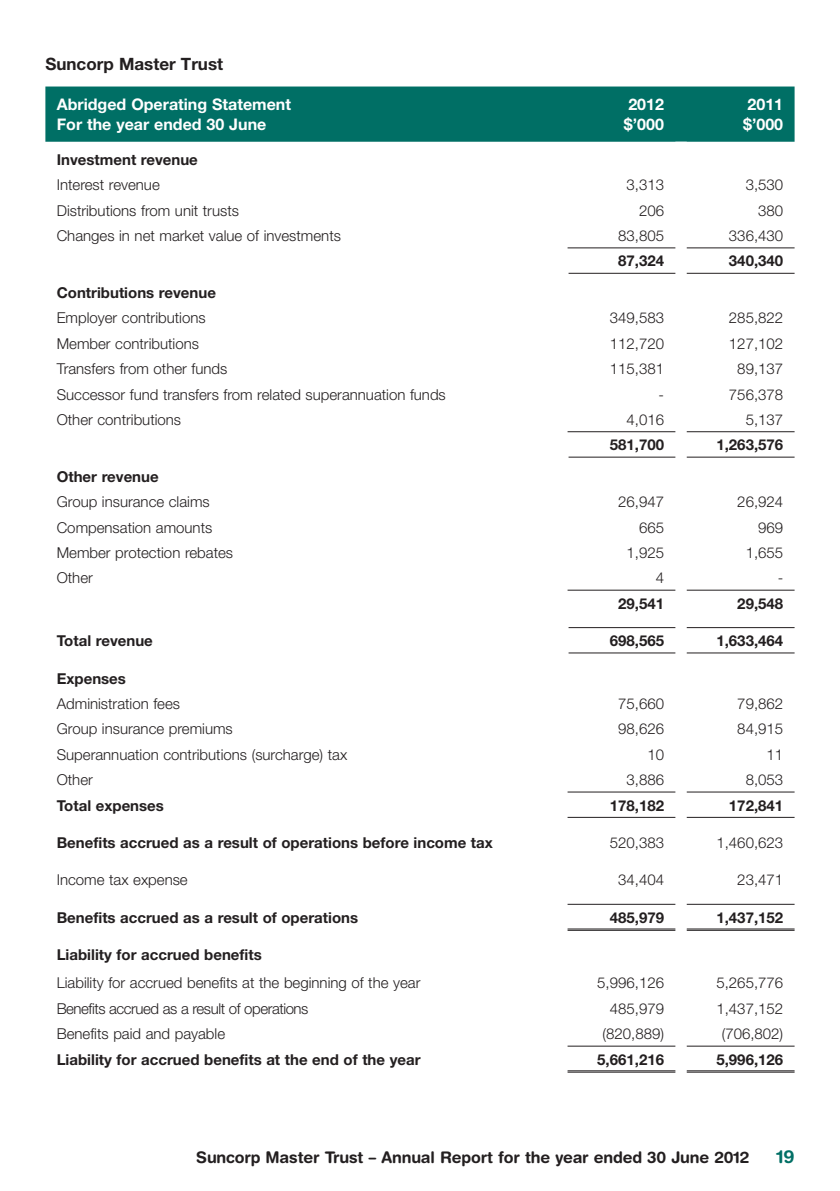
<style>
.page{position:relative;width:840px;height:1191px;background:#fff}
.page>*{position:absolute;margin:0;border:0;box-sizing:border-box;transform-origin:0 0}
.t1{font:700 18px "Helvetica Rounded";color:#006f65}
.t2{font:700 17px "Helvetica Neue";color:#231f20}
.t3{font:700 16px/20px "Helvetica Neue";color:#fff}
.t4{font:700 16px "Helvetica Rounded";letter-spacing:-.01em;color:#231f20}
.t5{font:300 15px "Helvetica Neue";color:#231f20}
.t6{font:700 15px "Helvetica Neue";color:#231f20}
.t7{font:300 15px "Helvetica Neue";letter-spacing:-.03em;color:#231f20}
</style>
<div class="page">
<div style="left:45px;top:86px;width:749px;height:56px;background:#006f65"></div>
<hr style="left:568px;top:652px;width:107px;height:1px;background:#231f20">
<hr style="left:567px;top:903px;width:108px;height:1px;background:#231f20">
<hr style="left:686px;top:903px;width:108px;height:1px;background:#231f20">
<hr style="left:567px;top:928px;width:108px;height:1px;background:#231f20">
<hr style="left:567px;top:930px;width:108px;height:1px;background:#231f20">
<hr style="left:686px;top:928px;width:108px;height:1px;background:#231f20">
<hr style="left:686px;top:930px;width:108px;height:1px;background:#231f20">
<hr style="left:567px;top:1045px;width:108px;height:1px;background:#231f20">
<hr style="left:567px;top:791px;width:108px;height:1px;background:#231f20">
<hr style="left:567px;top:817px;width:108px;height:1px;background:#231f20">
<hr style="left:567px;top:431px;width:108px;height:1px;background:#231f20">
<hr style="left:568px;top:456px;width:107px;height:1px;background:#231f20">
<hr style="left:567px;top:247px;width:108px;height:1px;background:#231f20">
<hr style="left:568px;top:273px;width:107px;height:1px;background:#231f20">
<hr style="left:567px;top:589px;width:108px;height:1px;background:#231f20">
<hr style="left:686px;top:431px;width:108px;height:1px;background:#231f20">
<hr style="left:686px;top:456px;width:108px;height:1px;background:#231f20">
<hr style="left:686px;top:247px;width:108px;height:1px;background:#231f20">
<hr style="left:686px;top:273px;width:108px;height:1px;background:#231f20">
<hr style="left:686px;top:589px;width:108px;height:1px;background:#231f20">
<hr style="left:686px;top:627px;width:108px;height:1px;background:#231f20">
<hr style="left:686px;top:652px;width:108px;height:1px;background:#231f20">
<hr style="left:686px;top:791px;width:108px;height:1px;background:#231f20">
<hr style="left:686px;top:817px;width:108px;height:1px;background:#231f20">
<hr style="left:686px;top:1045px;width:108px;height:1px;background:#231f20">
<hr style="left:568px;top:627px;width:107px;height:1px;background:#231f20">
<hr style="left:567px;top:1070px;width:108px;height:1px;background:#231f20">
<hr style="left:567px;top:1071px;width:108px;height:1px;background:#231f20">
<hr style="left:686px;top:1070px;width:108px;height:1px;background:#231f20">
<hr style="left:686px;top:1071px;width:108px;height:1px;background:#231f20">
<p class="t2" style="left:45px;top:53px;width:179px">Suncorp Master Trust</p>
<p class="t3" style="left:57px;top:94px;width:236px">Abridged Operating Statement<br>For the year ended 30 June</p>
<p class="t3" style="left:623px;top:94px;width:42px">2012 $’000</p>
<p class="t3" style="left:742px;top:94px;width:42px">2011 $’000</p>
<p class="t6" style="left:57px;top:150px;width:143px">Investment revenue</p>
<p class="t5" style="left:57px;top:176px;width:104px">Interest revenue</p>
<p class="t5" style="left:626px;top:176px;width:39px">3,313</p>
<p class="t5" style="left:745px;top:176px;width:39px">3,530</p>
<p class="t5" style="left:57px;top:201px;width:184px">Distributions from unit trusts</p>
<p class="t5" style="left:638px;top:201px;width:27px">206</p>
<p class="t5" style="left:757px;top:201px;width:27px">380</p>
<p class="t5" style="left:57px;top:226px;width:285px">Changes in net market value of investments</p>
<p class="t5" style="left:617px;top:226px;width:47px">83,805</p>
<p class="t5" style="left:728px;top:226px;width:56px">336,430</p>
<p class="t6" style="left:617px;top:252px;width:47px">87,324</p>
<p class="t6" style="left:728px;top:252px;width:56px">340,340</p>
<p class="t6" style="left:57px;top:283px;width:161px">Contributions revenue</p>
<p class="t5" style="left:57px;top:309px;width:150px">Employer contributions</p>
<p class="t5" style="left:609px;top:309px;width:56px">349,583</p>
<p class="t5" style="left:728px;top:309px;width:56px">285,822</p>
<p class="t5" style="left:57px;top:334px;width:144px">Member contributions</p>
<p class="t5" style="left:609px;top:334px;width:56px">112,720</p>
<p class="t5" style="left:728px;top:334px;width:56px">127,102</p>
<p class="t5" style="left:57px;top:359px;width:172px">Transfers from other funds</p>
<p class="t5" style="left:609px;top:359px;width:56px">115,381</p>
<p class="t5" style="left:736px;top:359px;width:47px">89,137</p>
<p class="t5" style="left:57px;top:385px;width:390px">Successor fund transfers from related superannuation funds</p>
<p class="t5" style="left:658px;top:385px;width:7px">-</p>
<p class="t5" style="left:728px;top:385px;width:56px">756,378</p>
<p class="t5" style="left:57px;top:410px;width:126px">Other contributions</p>
<p class="t5" style="left:626px;top:410px;width:39px">4,016</p>
<p class="t5" style="left:745px;top:410px;width:39px">5,137</p>
<p class="t6" style="left:609px;top:436px;width:56px">581,700</p>
<p class="t6" style="left:716px;top:436px;width:68px">1,263,576</p>
<p class="t6" style="left:57px;top:467px;width:103px">Other revenue</p>
<p class="t5" style="left:57px;top:492px;width:154px">Group insurance claims</p>
<p class="t5" style="left:617px;top:492px;width:47px">26,947</p>
<p class="t5" style="left:736px;top:492px;width:47px">26,924</p>
<p class="t5" style="left:57px;top:518px;width:157px">Compensation amounts</p>
<p class="t5" style="left:638px;top:518px;width:27px">665</p>
<p class="t5" style="left:757px;top:518px;width:27px">969</p>
<p class="t5" style="left:57px;top:543px;width:178px">Member protection rebates</p>
<p class="t5" style="left:626px;top:543px;width:39px">1,925</p>
<p class="t5" style="left:745px;top:543px;width:39px">1,655</p>
<p class="t5" style="left:57px;top:569px;width:38px">Other</p>
<p class="t5" style="left:655px;top:569px;width:10px">4</p>
<p class="t5" style="left:777px;top:569px;width:7px">-</p>
<p class="t6" style="left:617px;top:594px;width:47px">29,541</p>
<p class="t6" style="left:736px;top:594px;width:47px">29,548</p>
<p class="t6" style="left:57px;top:631px;width:97px">Total revenue</p>
<p class="t6" style="left:609px;top:631px;width:56px">698,565</p>
<p class="t6" style="left:716px;top:631px;width:68px">1,633,464</p>
<p class="t6" style="left:57px;top:669px;width:71px">Expenses</p>
<p class="t5" style="left:57px;top:694px;width:125px">Administration fees</p>
<p class="t5" style="left:617px;top:694px;width:47px">75,660</p>
<p class="t5" style="left:736px;top:694px;width:47px">79,862</p>
<p class="t5" style="left:57px;top:720px;width:177px">Group insurance premiums</p>
<p class="t5" style="left:617px;top:720px;width:47px">98,626</p>
<p class="t5" style="left:736px;top:720px;width:47px">84,915</p>
<p class="t5" style="left:57px;top:745px;width:292px">Superannuation contributions (surcharge) tax</p>
<p class="t5" style="left:647px;top:745px;width:18px">10</p>
<p class="t5" style="left:766px;top:745px;width:18px">11</p>
<p class="t5" style="left:57px;top:770px;width:38px">Other</p>
<p class="t5" style="left:626px;top:770px;width:39px">3,886</p>
<p class="t5" style="left:745px;top:770px;width:39px">8,053</p>
<p class="t6" style="left:57px;top:796px;width:109px">Total expenses</p>
<p class="t6" style="left:609px;top:796px;width:56px">178,182</p>
<p class="t6" style="left:728px;top:796px;width:56px">172,841</p>
<p class="t6" style="left:57px;top:833px;width:437px">Benefits accrued as a result of operations before income tax</p>
<p class="t5" style="left:609px;top:833px;width:56px">520,383</p>
<p class="t5" style="left:716px;top:833px;width:68px">1,460,623</p>
<p class="t5" style="left:57px;top:871px;width:132px">Income tax expense</p>
<p class="t5" style="left:617px;top:871px;width:47px">34,404</p>
<p class="t5" style="left:736px;top:871px;width:47px">23,471</p>
<p class="t6" style="left:57px;top:908px;width:303px">Benefits accrued as a result of operations</p>
<p class="t6" style="left:609px;top:908px;width:56px">485,979</p>
<p class="t6" style="left:716px;top:908px;width:68px">1,437,152</p>
<p class="t6" style="left:57px;top:945px;width:206px">Liability for accrued benefits</p>
<p class="t5" style="left:57px;top:974px;width:365px">Liability for accrued benefits at the beginning of the year</p>
<p class="t5" style="left:597px;top:974px;width:68px">5,996,126</p>
<p class="t5" style="left:716px;top:974px;width:68px">5,265,776</p>
<p class="t7" style="left:57px;top:999px;width:253px">Benefits accrued as a result of operations</p>
<p class="t5" style="left:609px;top:999px;width:56px">485,979</p>
<p class="t5" style="left:716px;top:999px;width:68px">1,437,152</p>
<p class="t5" style="left:57px;top:1024px;width:170px">Benefits paid and payable</p>
<p class="t5" style="left:602px;top:1024px;width:63px">(820,889)</p>
<p class="t5" style="left:721px;top:1024px;width:63px">(706,802)</p>
<p class="t6" style="left:57px;top:1050px;width:365px">Liability for accrued benefits at the end of the year</p>
<p class="t6" style="left:597px;top:1050px;width:68px">5,661,216</p>
<p class="t6" style="left:716px;top:1050px;width:68px">5,996,126</p>
<p class="t4" style="left:196px;top:1147px;width:554px">Suncorp Master Trust – Annual Report for the year ended 30 June 2012</p>
<p class="t1" style="left:776px;top:1145px;width:20px">19</p>
</div>
